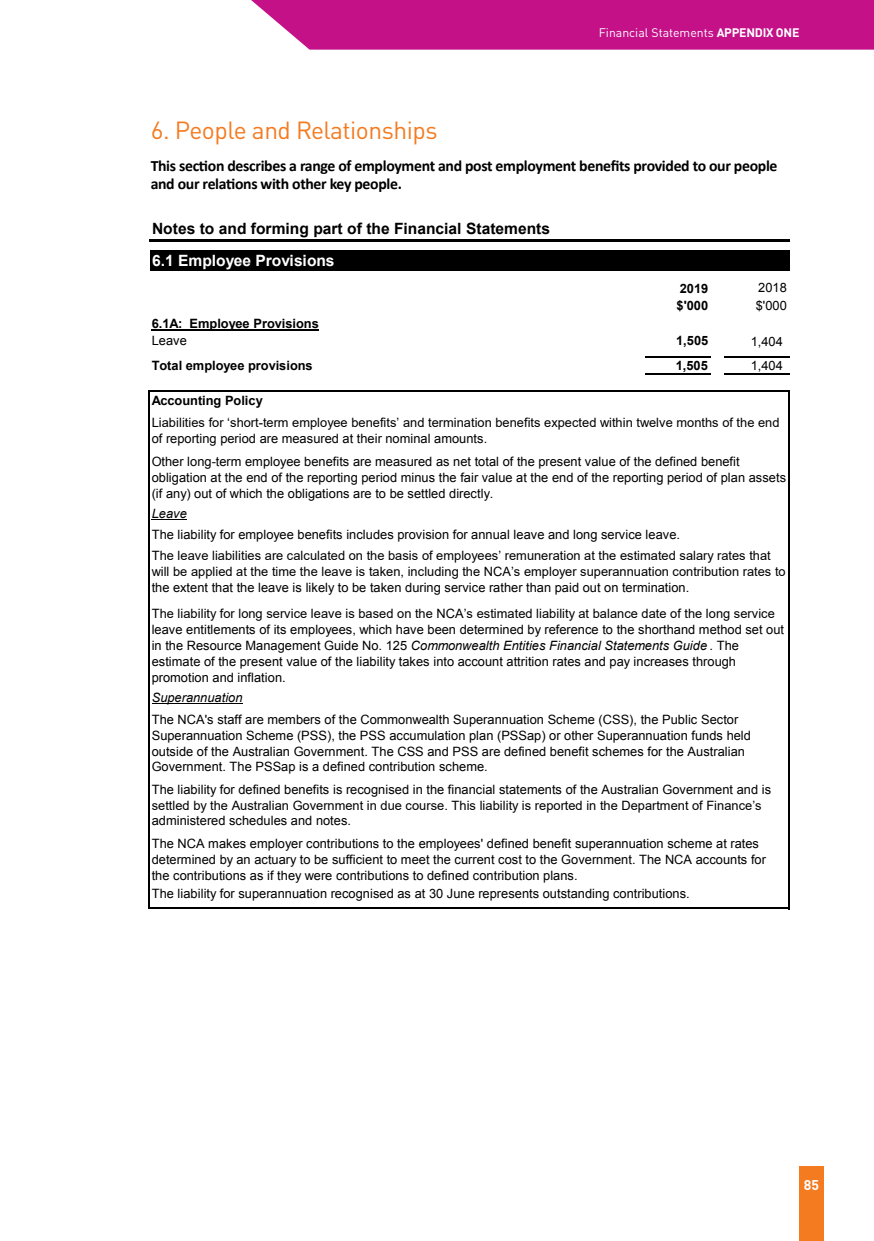
<style>
.page{position:relative;width:874px;height:1241px;background:#fff}
.page>*{position:absolute;margin:0;border:0;box-sizing:border-box;transform-origin:0 0}
.Sub-heading2_-_yello{font:24.5px "DIN Pro";letter-spacing:-.02em;color:#f47b20}
.t1{font:700 22.75px "Arial";color:#000}
.Sub-heading_4_-_blac{font:700 15.75px/17.5px "Calibri";letter-spacing:-.02em;color:#000}
.t2{font:700 15.58px "Arial";color:#000}
.t3{font:700 15.58px "Arial";color:#fff}
.t4{font:700 14px "DIN Pro";color:#fff}
.t5{font:12.78px/15.8px "Arial";color:#000}
.t6{font:700 12.78px "Arial";color:#000}
.t7{font:italic 12.78px "Arial";color:#000}
.t8{font:12.25px "DIN Pro";color:#fff}
.s1{font-weight:700}
.s2{font-style:italic}
</style>
<div class="page">
<div style="left:251px;top:0;width:622px;height:50px;background:#c41188"></div>
<div style="left:798px;top:1166px;width:25px;height:74px;background:#f47b20"></div>
<div style="left:150px;top:250px;width:639px;height:20px;background:#000"></div>
<hr style="left:152px;top:329px;width:167px;height:1px;background:#000">
<hr style="left:152px;top:702px;width:90px;height:1px;background:#000">
<hr style="left:152px;top:519px;width:35px;height:1px;background:#000">
<hr style="left:645px;top:356px;width:65px;height:1px;background:#000">
<hr style="left:645px;top:373px;width:65px;height:1px;background:#000">
<hr style="left:148px;top:391px;width:1px;height:518px;background:#000">
<hr style="left:788px;top:392px;width:1px;height:517px;background:#000">
<hr style="left:149px;top:239px;width:640px;height:3px;background:#000">
<hr style="left:723px;top:356px;width:66px;height:1px;background:#000">
<hr style="left:723px;top:373px;width:66px;height:1px;background:#000">
<hr style="left:149px;top:391px;width:640px;height:1px;background:#000">
<hr style="left:149px;top:907px;width:640px;height:2px;background:#000">
<p class="t8" style="left:598px;top:23px;width:202px">Financial Statements <span class="s1">APPENDIX ONE</span></p>
<p class="Sub-heading2_-_yello" style="left:151px;top:111px;width:288px">6. People and Relationships</p>
<p class="Sub-heading_4_-_blac" style="left:151px;top:157px;width:628px">This section describes a range of employment and post employment benefits provided to our people and our relations with other key people.</p>
<h2 class="t1" style="left:153px;top:146px;width:303px">6. People and Relationships</h2>
<p class="t2" style="left:152px;top:218px;width:399px">Notes to and forming part of the Financial Statements</p>
<p class="t3" style="left:152px;top:250px;width:184px">6.1 Employee Provisions</p>
<p class="t6" style="left:679px;top:280px;width:30px">2019</p>
<p class="t5" style="left:757px;top:280px;width:30px">2018</p>
<p class="t6" style="left:676px;top:297px;width:33px">$'000</p>
<p class="t5" style="left:755px;top:297px;width:33px">$'000</p>
<p class="t6" style="left:152px;top:315px;width:168px">6.1A: Employee Provisions</p>
<p class="t5" style="left:152px;top:332px;width:37px">Leave</p>
<p class="t6" style="left:675px;top:332px;width:34px">1,505</p>
<p class="t5" style="left:750px;top:333px;width:34px">1,404</p>
<p class="t6" style="left:152px;top:357px;width:162px">Total employee provisions</p>
<p class="t6" style="left:675px;top:357px;width:34px">1,505</p>
<p class="t5" style="left:750px;top:358px;width:34px">1,404</p>
<p class="t6" style="left:152px;top:391px;width:113px">Accounting Policy</p>
<p class="t5" style="left:152px;top:415px;width:629px">Liabilities for ‘short-term employee benefits’ and termination benefits expected within twelve months of the end of reporting period are measured at their nominal amounts.</p>
<p class="t5" style="left:152px;top:454px;width:635px">Other long-term employee benefits are measured as net total of the present value of the defined benefit obligation at the end of the reporting period minus the fair value at the end of the reporting period of plan assets (if any) out of which the obligations are to be settled directly.</p>
<p class="t7" style="left:152px;top:505px;width:37px">Leave</p>
<p class="t5" style="left:152px;top:524px;width:620px;line-height:21px">The liability for employee benefits includes provision for annual leave and long service leave.<br>The leave liabilities are calculated on the basis of employees’ remuneration at the estimated salary rates that</p>
<p class="t5" style="left:152px;top:563px;width:635px">will be applied at the time the leave is taken, including the NCA’s employer superannuation contribution rates to the extent that the leave is likely to be taken during service rather than paid out on termination.</p>
<p class="t5" style="left:152px;top:606px;width:633px">The liability for long service leave is based on the NCA’s estimated liability at balance date of the long service leave entitlements of its employees, which have been determined by reference to the shorthand method set out in the Resource Management Guide No. 125 <span class="s2">Commonwealth Entities Financial Statements Guide</span> . The estimate of the present value of the liability takes into account attrition rates and pay increases through promotion and inflation.</p>
<p class="t7" style="left:152px;top:688px;width:92px">Superannuation</p>
<p class="t5" style="left:152px;top:711px;width:600px">The NCA's staff are members of the Commonwealth Superannuation Scheme (CSS), the Public Sector Superannuation Scheme (PSS), the PSS accumulation plan (PSSap) or other Superannuation funds held outside of the Australian Government. The CSS and PSS are defined benefit schemes for the Australian Government. The PSSap is a defined contribution scheme.</p>
<p class="t5" style="left:152px;top:781px;width:620px">The liability for defined benefits is recognised in the financial statements of the Australian Government and is settled by the Australian Government in due course. This liability is reported in the Department of Finance’s administered schedules and notes.</p>
<p class="t5" style="left:152px;top:836px;width:615px">The NCA makes employer contributions to the employees' defined benefit superannuation scheme at rates determined by an actuary to be sufficient to meet the current cost to the Government. The NCA accounts for the contributions as if they were contributions to defined contribution plans.</p>
<p class="t5" style="left:152px;top:885px;width:539px">The liability for superannuation recognised as at 30 June represents outstanding contributions.</p>
<p class="t4" style="left:803px;top:1172px;width:17px">85</p>
</div>
